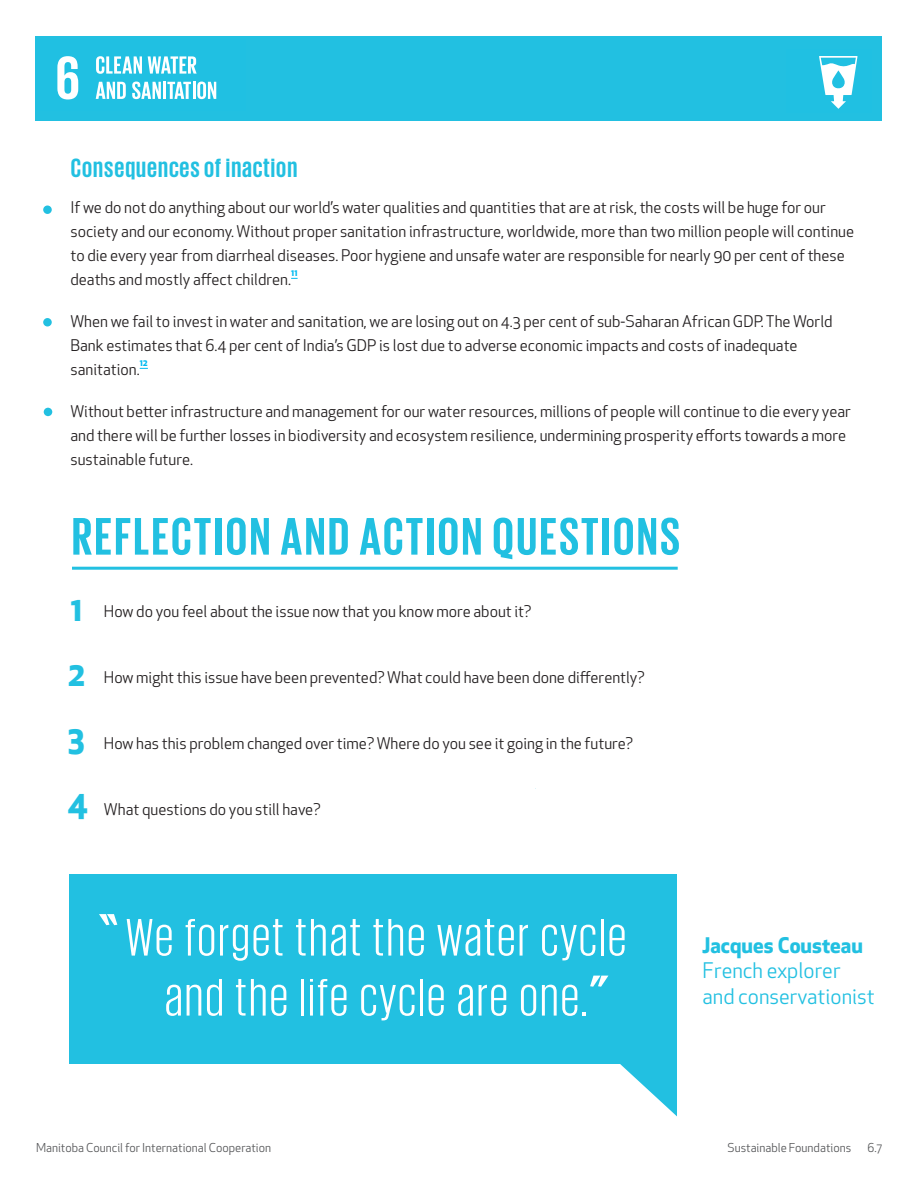
<style>
.page{position:relative;width:918px;height:1188px;background:#fff}
.page>*{position:absolute;margin:0;border:0;box-sizing:border-box;transform-origin:0 0}
.t1{font:54px/60px "Giorgio Sans";letter-spacing:.05em;color:#fff;text-align:center}
.t2{font:700 54px "Giorgio Sans";letter-spacing:.05em;color:#22c0e1}
.t3{font:700 33px "Apex New";color:#22c0e1}
.t4{font:700 27px "Giorgio Sans";letter-spacing:.04em;color:#22c0e1}
.t5{font:21px/25.5px "Apex New";color:#22c0e1}
.t6{font:15.75px/24px "Apex New";color:#231f20}
.t7{font:12px "Apex New";color:#57585a}
.t8{font:700 9px "Apex New";color:#00baf1}
.s1{font-weight:700}
</style>
<div class="page">
<svg style="left:535px;top:788px;width:142px;height:329px"></svg>
<div style="left:70px;top:868px;width:607px;height:196px;background:#22c0e1"></div>
<div style="left:36px;top:789px;width:846px;height:84px;background:#fff"></div>
<div style="left:43px;top:206px;width:9px;height:8px;background:#22c0e1;border-radius:50%"></div>
<div style="left:43px;top:318px;width:9px;height:8px;background:#22c0e1;border-radius:50%"></div>
<div style="left:44px;top:408px;width:8px;height:8px;background:#22c0e1;border-radius:50%"></div>
<hr style="left:72px;top:567px;width:606px;height:3px;background:#22c0e1">
<svg style="left:590px;top:976px;width:18px;height:11px"></svg>
<svg style="left:99px;top:914px;width:18px;height:11px"></svg>
<div style="left:36px;top:36px;width:846px;height:85px;background:#22c0e1"></div>
<svg style="left:819px;top:56px;width:39px;height:53px"></svg>
<svg style="left:57px;top:56px;width:21px;height:43px"></svg>
<svg style="left:96px;top:56px;width:46px;height:18px"></svg>
<svg style="left:148px;top:56px;width:49px;height:18px"></svg>
<svg style="left:96px;top:82px;width:30px;height:17px"></svg>
<svg style="left:132px;top:82px;width:29px;height:17px"></svg>
<hr style="left:163px;top:82px;width:3px;height:17px;background:#fff">
<svg style="left:167px;top:82px;width:49px;height:17px"></svg>
<p class="t4" style="left:71px;top:154px;width:228px">Consequences of inaction</p>
<p class="t6" style="left:70px;top:195px;width:785px">If we do not do anything about our world’s water qualities and quantities that are at risk, the costs will be huge for our society and our economy. Without proper sanitation infrastructure, worldwide, more than two million people will continue to die every year from diarrheal diseases. Poor hygiene and unsafe water are responsible for nearly 90 per cent of these deaths and mostly affect children.</p>
<p class="t8" style="left:291px;top:266px;width:8px">11</p>
<p class="t6" style="left:70px;top:309px;width:764px">When we fail to invest in water and sanitation, we are losing out on 4.3 per cent of sub-Saharan African GDP. The World<br>Bank estimates that 6.4 per cent of India’s GDP is lost due to adverse economic impacts and costs of inadequate sanitation.</p>
<p class="t8" style="left:140px;top:356px;width:10px">12</p>
<p class="t6" style="left:70px;top:399px;width:782px">Without better infrastructure and management for our water resources, millions of people will continue to die every year and there will be further losses in biodiversity and ecosystem resilience, undermining prosperity efforts towards a more sustainable future.</p>
<p class="t2" style="left:72px;top:509px;width:609px">REFLECTION AND ACTION QUESTIONS</p>
<p class="t3" style="left:71px;top:585px;width:13px">1</p>
<p class="t6" style="left:104px;top:599px;width:429px">How do you feel about the issue now that you know more about it?</p>
<p class="t3" style="left:67px;top:650px;width:20px">2</p>
<p class="t3" style="left:67px;top:714px;width:19px">3</p>
<p class="t3" style="left:67px;top:779px;width:22px">4</p>
<p class="t6" style="left:104px;top:665px;width:542px">How might this issue have been prevented? What could have been done differently?</p>
<p class="t6" style="left:104px;top:731px;width:531px">How has this problem changed over time? Where do you see it going in the future?</p>
<p class="t6" style="left:104px;top:797px;width:218px">What questions do you still have?</p>
<p class="t1" style="left:126px;top:906px;width:502px">We forget that the water cycle and the life cycle are one.</p>
<p class="t5" style="left:703px;top:932px;width:174px"><span class="s1">Jacques Cousteau<br></span>French explorer and conservationist</p>
<p class="t7" style="left:36px;top:1140px;width:237px">Manitoba Council for International Cooperation</p>
<p class="t7" style="left:728px;top:1140px;width:125px">Sustainable Foundations</p>
<p class="t7" style="left:868px;top:1140px;width:16px">6.7</p>
</div>
